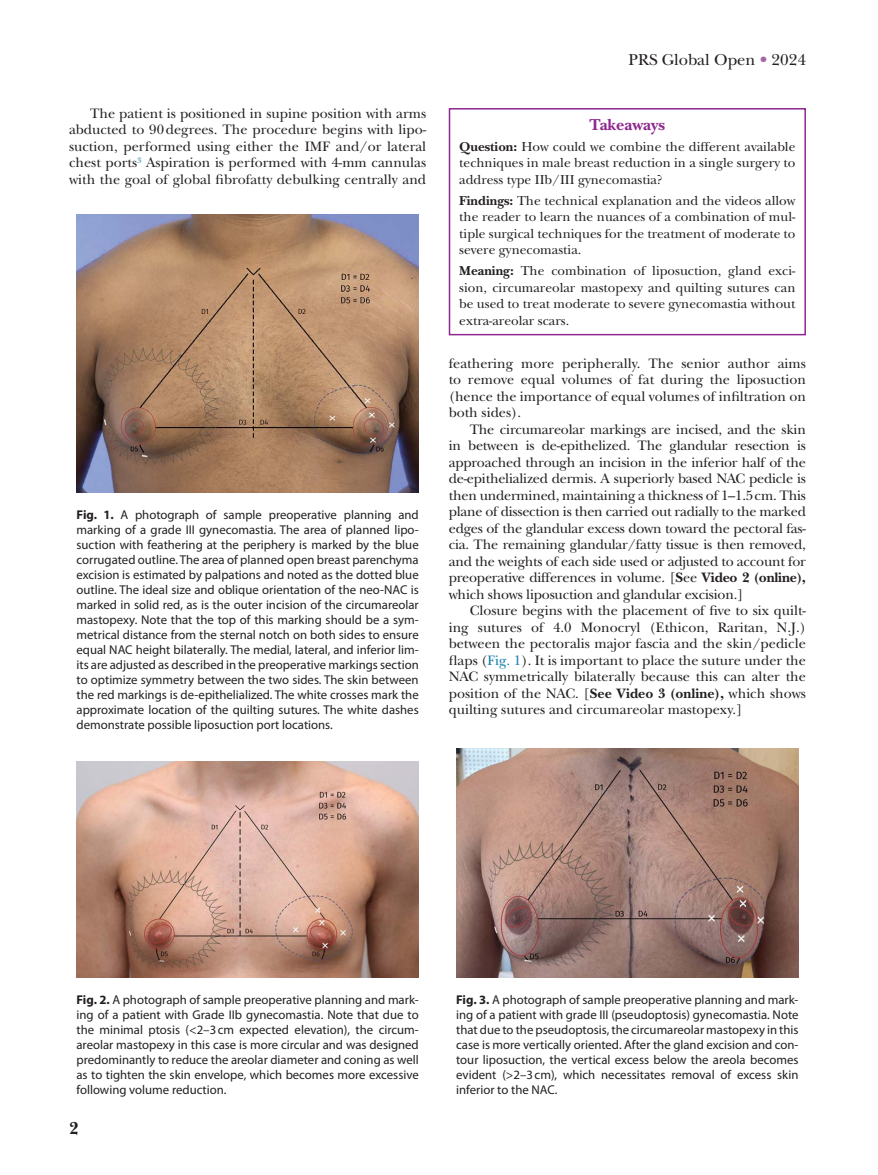
<style>
.page{position:relative;width:878px;height:1175px;background:#fff}
.page>*{position:absolute;margin:0;border:0;box-sizing:border-box;transform-origin:0 0}
.t1{font:700 18px "New Baskerville Std";color:#231f20}
.t2{font:16.5px "New Baskerville Std";color:#231f20}
.t3{font:700 16.5px "New Baskerville Std";color:#8f278f}
.t4{font:14.25px/16.5px "New Baskerville Std";color:#231f20;text-align:justify}
.t5{font:13.5px/16.5px "New Baskerville Std";color:#231f20;text-align:justify}
.t6{font:12.75px/15px "Myriad Pro";color:#231f20;text-align:justify}
.s1{font-weight:700}
.s2{color:#a866aa}
.s3{color:#0f7eac}
</style>
<div class="page">
<div style="left:448px;top:108px;width:358px;height:227px;border:2px solid #8f278f"></div>
<img style="left:76px;top:215px;width:342px;height:278px">
<img style="left:76px;top:761px;width:343px;height:216px">
<img style="left:456px;top:748px;width:342px;height:229px">
<p class="t4" style="left:69px;top:105px;width:359px;text-indent:21px">The patient is positioned in supine position with arms abducted to 90degrees. The procedure begins with lipo&shy;suction, performed using either the IMF and/or lateral chest ports<sup>3</sup> Aspiration is performed with 4-mm cannulas with the goal of global fibrofatty debulking centrally and</p>
<p class="t6" style="left:76px;top:507px;width:344px"><span class="s1">Fig. 1.</span> A photograph of sample preoperative planning and marking of a grade III gynecomastia. The area of planned lipo&shy;suction with feathering at the periphery is marked by the blue corrugated outline. The area of planned open breast parenchyma excision is estimated by palpations and noted as the dotted blue outline. The ideal size and oblique orientation of the neo-NAC is marked in solid red, as is the outer incision of the circumareolar mastopexy. Note that the top of this marking should be a sym&shy;metrical distance from the sternal notch on both sides to ensure equal NAC height bilaterally. The medial, lateral, and inferior lim&shy;its are adjusted as described in the preoperative markings section to optimize symmetry between the two sides. The skin between the red markings is de-epithelialized. The white crosses mark the approximate location of the quilting sutures. The white dashes demonstrate possible liposuction port locations.</p>
<p class="t2" style="left:628px;top:50px;width:179px">PRS Global Open <span class="s2">•</span> 2024</p>
<p class="t3" style="left:589px;top:115px;width:77px">Takeaways</p>
<p class="t5" style="left:459px;top:138px;width:338px"><span class="s1">Question:</span> How could we combine the different available techniques in male breast reduction in a single surgery to address type IIb/III gynecomastia?</p>
<p class="t5" style="left:459px;top:192px;width:338px"><span class="s1">Findings:</span> The technical explanation and the videos allow the reader to learn the nuances of a combination of mul&shy;tiple surgical techniques for the treatment of moderate to severe gynecomastia.</p>
<p class="t5" style="left:459px;top:263px;width:338px"><span class="s1">Meaning:</span> The combination of liposuction, gland exci&shy;sion, circumareolar mastopexy and quilting sutures can be used to treat moderate to severe gynecomastia without extra-areolar scars.</p>
<p class="t4" style="left:449px;top:355px;width:359px">feathering more peripherally. The senior author aims to remove equal volumes of fat during the liposuction (hence the importance of equal volumes of infiltration on both sides).</p>
<p class="t4" style="left:448px;top:421px;width:359px;text-indent:21px">The circumareolar markings are incised, and the skin in between is de-epithelized. The glandular resection is approached through an incision in the inferior half of the de-epithelialized dermis. A superiorly based NAC pedicle is then undermined, maintaining a thickness of 1–1.5cm. This plane of dissection is then carried out radially to the marked edges of the glandular excess down toward the pectoral fas&shy;cia. The remaining glandular/fatty tissue is then removed, and the weights of each side used or adjusted to account for preoperative differences in volume. [<span class="s1">S</span>ee <span class="s1">Video 2 (online), </span>which shows liposuction and glandular excision.]</p>
<p class="t4" style="left:448px;top:602px;width:359px;text-indent:21px">Closure begins with the placement of five to six quilt&shy;ing sutures of 4.0 Monocryl (Ethicon, Raritan, N.J.) between the pectoralis major fascia and the skin/pedicle flaps (<span class="s3">Fig. 1</span>). It is important to place the suture under the NAC symmetrically bilaterally because this can alter the position of the NAC. [<span class="s1">See Video 3 (online),</span> which shows quilting sutures and circumareolar mastopexy.]</p>
<p class="t6" style="left:76px;top:992px;width:344px"><span class="s1">Fig. 2.</span> A photograph of sample preoperative planning and mark&shy;ing of a patient with Grade IIb gynecomastia. Note that due to the minimal ptosis (&lt;2–3cm expected elevation), the circum&shy;areolar mastopexy in this case is more circular and was designed predominantly to reduce the areolar diameter and coning as well as to tighten the skin envelope, which becomes more excessive following volume reduction.</p>
<p class="t6" style="left:456px;top:992px;width:344px"><span class="s1">Fig. 3.</span> A photograph of sample preoperative planning and mark&shy;ing of a patient with grade III (pseudoptosis) gynecomastia. Note that due to the pseudoptosis, the circumareolar mastopexy in this case is more vertically oriented. After the gland excision and con&shy;tour liposuction, the vertical excess below the areola becomes evident (&gt;2–3cm), which necessitates removal of excess skin inferior to the NAC.</p>
<h1 class="t1" style="left:69px;top:1118px;width:11px">2</h1>
</div>
